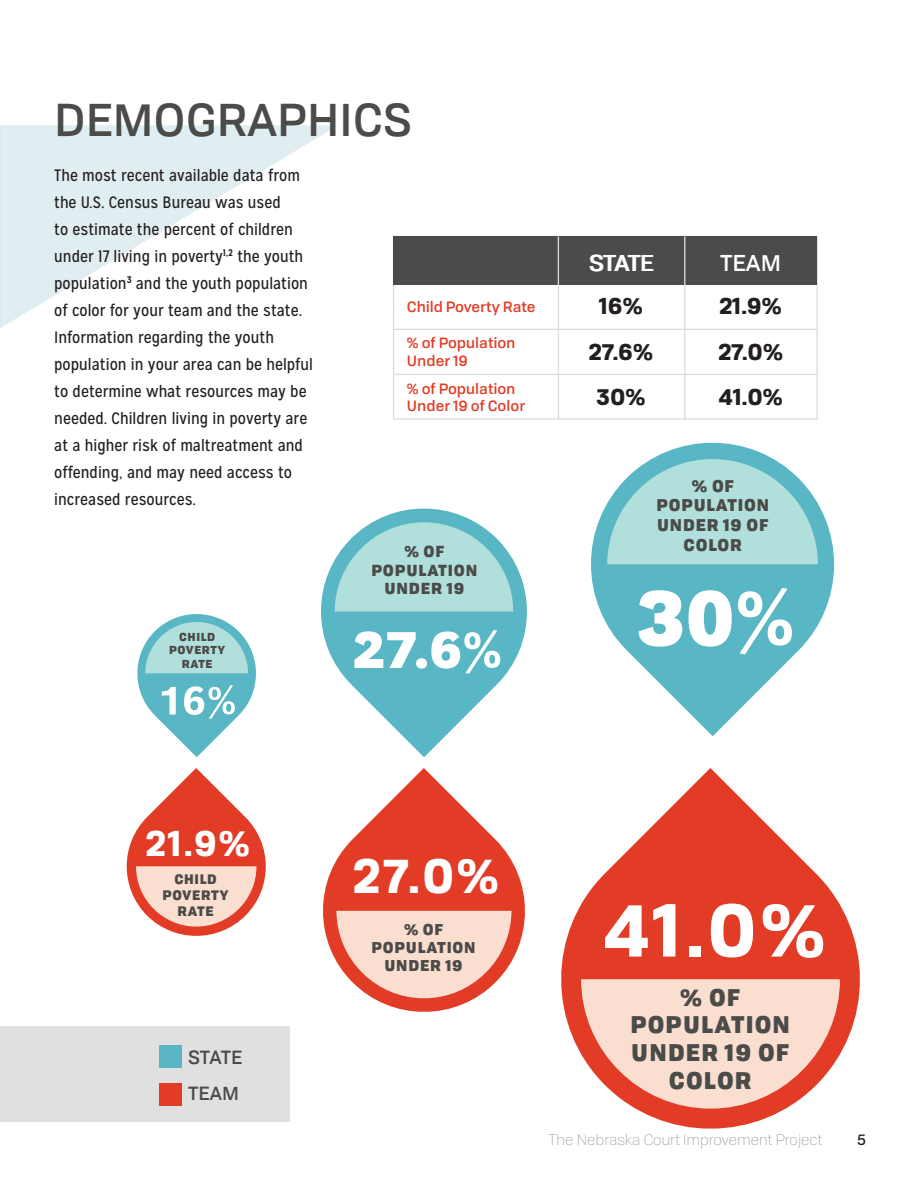
<style>
.page{position:relative;width:918px;height:1188px;background:#fff}
.page>*{position:absolute;margin:0;border:0;box-sizing:border-box;transform-origin:0 0}
.t1{font:700 73.05px "Tofino";color:#fff}
.t2{font:700 47.4px "Tofino";color:#fff}
.t3{font:500 45px "Tofino";color:#4b4b49}
.t4{font:700 34.95px "Tofino";color:#fff}
.t5{font:900 23.25px/27.9px "Tofino";letter-spacing:.05em;color:#4b4b49;text-align:center}
.t6{font:700 22.5px "Tofino";color:#231f20}
.t7{font:22.5px "Tofino";letter-spacing:-.035em;color:#fff}
.t8{font:500 22.5px "Tofino";color:#fff}
.t9{font:500 18.75px/36.3px "Tofino";letter-spacing:-.005em;color:#4b4b49}
.t10{font:16.5px/27px "Mission Gothic";color:#231f20}
.t11{font:900 16.35px/19.6px "Tofino";letter-spacing:.05em;color:#4b4b49;text-align:center}
.t12{font:900 15.45px/18.5px "Tofino";letter-spacing:.05em;color:#4b4b49;text-align:center}
.t13{font:900 15.15px/18.1px "Tofino";letter-spacing:.05em;color:#4b4b49;text-align:center}
.t14{font:300 15px "Tofino";color:#938f8e}
.t15{font:15px "Tofino";color:#231f20}
.t16{font:500 14.55px/17.4px "Tofino";color:#e23c26}
.t17{font:900 13.2px/15.9px "Tofino";letter-spacing:.05em;color:#4b4b49;text-align:center}
.t18{font:900 11.25px/13.4px "Tofino";letter-spacing:.05em;color:#4b4b49;text-align:center}
</style>
<div class="page">
<svg style="left:1px;top:125px;width:337px;height:203px"></svg>
<svg style="left:0;top:125px;width:1px;height:203px"></svg>
<div style="left:393px;top:236px;width:425px;height:184px;background:#fff;border:1px solid #dbdddb"></div>
<div style="left:394px;top:236px;width:423px;height:49px;background:#4b4b49"></div>
<hr style="left:394px;top:329px;width:423px;height:1px;background:#dbdddb">
<hr style="left:394px;top:374px;width:423px;height:1px;background:#dbdddb">
<hr style="left:684px;top:236px;width:1px;height:184px;background:#dbdddb">
<hr style="left:558px;top:236px;width:1px;height:184px;background:#dbdddb">
<div style="left:0;top:1027px;width:289px;height:95px;background:#e1e0e0"></div>
<div style="left:159px;top:1045px;width:22px;height:22px;background:#59b6c4"></div>
<div style="left:159px;top:1083px;width:22px;height:22px;background:#e23c26"></div>
<svg style="left:137px;top:614px;width:119px;height:143px"></svg>
<svg style="left:321px;top:508px;width:206px;height:249px"></svg>
<svg style="left:335px;top:522px;width:178px;height:90px;background:#a9dbdb"></svg>
<svg style="left:354px;top:630px;width:146px;height:44px"></svg>
<svg style="left:591px;top:442px;width:243px;height:294px"></svg>
<svg style="left:607px;top:459px;width:211px;height:105px;background:#aadbdb"></svg>
<svg style="left:638px;top:588px;width:154px;height:66px"></svg>
<svg style="left:323px;top:768px;width:202px;height:244px;fill:#e23c26"></svg>
<svg style="left:336px;top:911px;width:175px;height:87px;background:#f6c9bb"></svg>
<svg style="left:561px;top:768px;width:299px;height:361px;fill:#e23c26"></svg>
<svg style="left:581px;top:979px;width:259px;height:130px;background:#f6c8ba"></svg>
<svg style="left:126px;top:768px;width:140px;height:168px"></svg>
<h3 class="t3" style="left:54px;top:85px;width:359px">DEMOGRAPHICS</h3>
<p class="t10" style="left:54px;top:162px;width:260px">The most recent available data from the U.S. Census Bureau was used<br>to estimate the percent of children under 17 living in poverty<sup>1,2</sup> the youth population<sup>3</sup> and the youth population of color for your team and the state.<br>Information regarding the youth population in your area can be helpful to determine what resources may be needed. Children living in poverty are at a higher risk of maltreatment and offending, and may need access to increased resources.</p>
<p class="t16" style="left:407px;top:297px;width:130px">Child Poverty Rate</p>
<p class="t16" style="left:407px;top:333px;width:110px">% of Population<br>Under 19</p>
<p class="t16" style="left:407px;top:379px;width:120px">% of Population<br>Under 19 of Color</p>
<p class="t18" style="left:169px;top:629px;width:57px">CHILD<br>POVERTY<br>RATE</p>
<p class="t12" style="left:371px;top:541px;width:108px">% OF<br>POPULATION<br>UNDER 19</p>
<h3 class="t7" style="left:589px;top:245px;width:66px">STATE</h3>
<h3 class="t6" style="left:599px;top:288px;width:45px">16%</h3>
<h3 class="t6" style="left:719px;top:288px;width:64px">21.9%</h3>
<h3 class="t6" style="left:589px;top:333px;width:66px">27.6%</h3>
<h3 class="t6" style="left:718px;top:333px;width:66px">27.0%</h3>
<h3 class="t6" style="left:597px;top:378px;width:50px">30%</h3>
<h3 class="t6" style="left:719px;top:378px;width:65px">41.0%</h3>
<h3 class="t8" style="left:720px;top:245px;width:63px">TEAM</h3>
<p class="t11" style="left:657px;top:475px;width:114px">% OF<br>POPULATION<br>UNDER 19 OF<br>COLOR</p>
<h3 class="t4" style="left:146px;top:815px;width:106px">21.9%</h3>
<p class="t17" style="left:162px;top:870px;width:68px">CHILD<br>POVERTY<br>RATE</p>
<p class="t9" style="left:188px;top:1037px;width:56px">STATE<br>TEAM</p>
<h2 class="t2" style="left:353px;top:836px;width:147px">27.0%</h2>
<p class="t13" style="left:372px;top:919px;width:105px">% OF<br>POPULATION<br>UNDER 19</p>
<h1 class="t1" style="left:603px;top:870px;width:224px">41.0%</h1>
<h3 class="t5" style="left:630px;top:981px;width:161px">% OF<br>POPULATION<br>UNDER 19 OF<br>COLOR</h3>
<p class="t14" style="left:548px;top:1129px;width:275px">The Nebraska Court Improvement Project</p>
<p class="t15" style="left:857px;top:1128px;width:10px">5</p>
</div>
